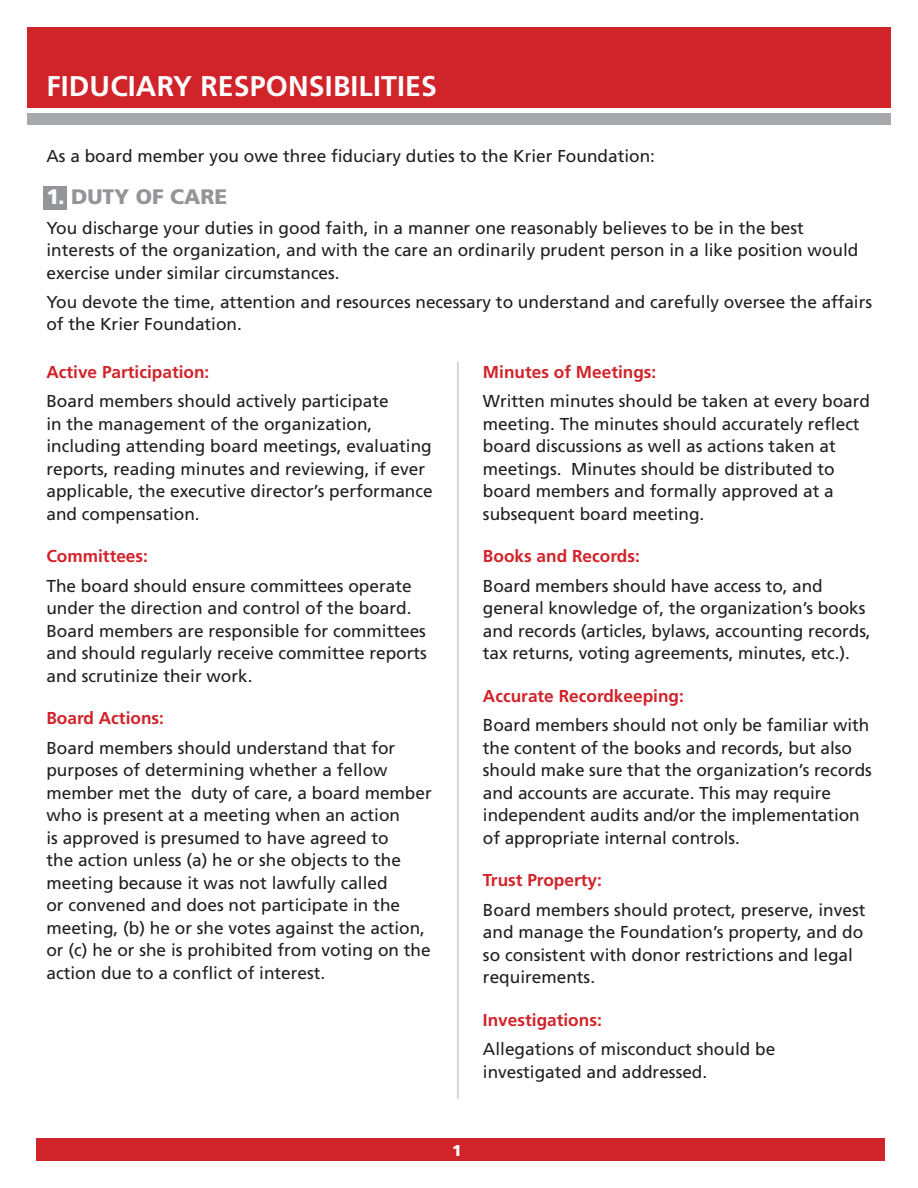
<style>
.page{position:relative;width:918px;height:1188px;background:#fff}
.page>*{position:absolute;margin:0;border:0;box-sizing:border-box;transform-origin:0 0}
.t1{font:700 28.5px "Frutiger LT Std";letter-spacing:.005em;color:#fff}
.t2{font:900 21px "Frutiger LT Std";color:#939598}
.t3{font:17.25px/22.5px "Frutiger LT Std";color:#231f20}
.t4{font:700 17.25px "Frutiger LT Std";color:#d1232a}
.t5{font:900 15.6px "Frutiger LT Std";color:#fff}
.s1{color:#fff}
</style>
<div class="page">
<div style="left:43px;top:186px;width:24px;height:23px;background:#939598"></div>
<div style="left:27px;top:113px;width:864px;height:11px;background:#a8a9ad"></div>
<div style="left:27px;top:27px;width:864px;height:81px;background:#d1232a"></div>
<hr style="left:457px;top:362px;width:2px;height:737px;background:#c9cacc">
<div style="left:36px;top:1138px;width:849px;height:23px;background:#d1232a"></div>
<p class="t1" style="left:46px;top:69px;width:392px">FIDUCIARY RESPONSIBILITIES</p>
<p class="t3" style="left:46px;top:144px;width:610px">As a board member you owe three fiduciary duties to the Krier Foundation:</p>
<p class="t2" style="left:46px;top:184px;width:183px"><span class="s1">1.</span> DUTY OF CARE</p>
<p class="t3" style="left:46px;top:216px;width:813px">You discharge your duties in good faith, in a manner one reasonably believes to be in the best interests of the organization, and with the care an ordinarily prudent person in a like position would exercise under similar circumstances.</p>
<p class="t3" style="left:46px;top:291px;width:827px">You devote the time, attention and resources necessary to understand and carefully oversee the affairs of the Krier Foundation.</p>
<p class="t4" style="left:46px;top:362px;width:164px">Active Participation:</p>
<p class="t3" style="left:46px;top:390px;width:388px">Board members should actively participate<br>in the management of the organization, including attending board meetings, evaluating reports, reading minutes and reviewing, if ever applicable, the executive director’s performance and compensation.</p>
<p class="t4" style="left:46px;top:546px;width:103px">Committees:</p>
<p class="t3" style="left:46px;top:574px;width:382px">The board should ensure committees operate under the direction and control of the board.<br>Board members are responsible for committees and should regularly receive committee reports and scrutinize their work.</p>
<p class="t4" style="left:46px;top:708px;width:119px">Board Actions:</p>
<p class="t3" style="left:46px;top:736px;width:387px">Board members should understand that for purposes of determining whether a fellow member met the duty of care, a board member who is present at a meeting when an action<br>is approved is presumed to have agreed to<br>the action unless (a) he or she objects to the meeting because it was not lawfully called<br>or convened and does not participate in the meeting, (b) he or she votes against the action, or (c) he or she is prohibited from voting on the action due to a conflict of interest.</p>
<p class="t4" style="left:483px;top:362px;width:175px">Minutes of Meetings:</p>
<p class="t3" style="left:483px;top:390px;width:389px">Written minutes should be taken at every board meeting. The minutes should accurately reflect board discussions as well as actions taken at meetings. Minutes should be distributed to board members and formally approved at a subsequent board meeting.</p>
<p class="t4" style="left:483px;top:546px;width:158px">Books and Records:</p>
<p class="t3" style="left:483px;top:574px;width:389px">Board members should have access to, and general knowledge of, the organization’s books and records (articles, bylaws, accounting records, tax returns, voting agreements, minutes, etc.).</p>
<p class="t4" style="left:483px;top:686px;width:202px">Accurate Recordkeeping:</p>
<p class="t3" style="left:483px;top:714px;width:390px">Board members should not only be familiar with the content of the books and records, but also should make sure that the organization’s records and accounts are accurate. This may require independent audits and/or the implementation of appropriate internal controls.</p>
<p class="t4" style="left:483px;top:870px;width:120px">Trust Property:</p>
<p class="t3" style="left:483px;top:898px;width:384px">Board members should protect, preserve, invest and manage the Foundation’s property, and do so consistent with donor restrictions and legal requirements.</p>
<p class="t4" style="left:483px;top:1010px;width:120px">Investigations:</p>
<p class="t3" style="left:483px;top:1038px;width:294px">Allegations of misconduct should be investigated and addressed.</p>
<p class="t5" style="left:452px;top:1141px;width:11px">1</p>
</div>
